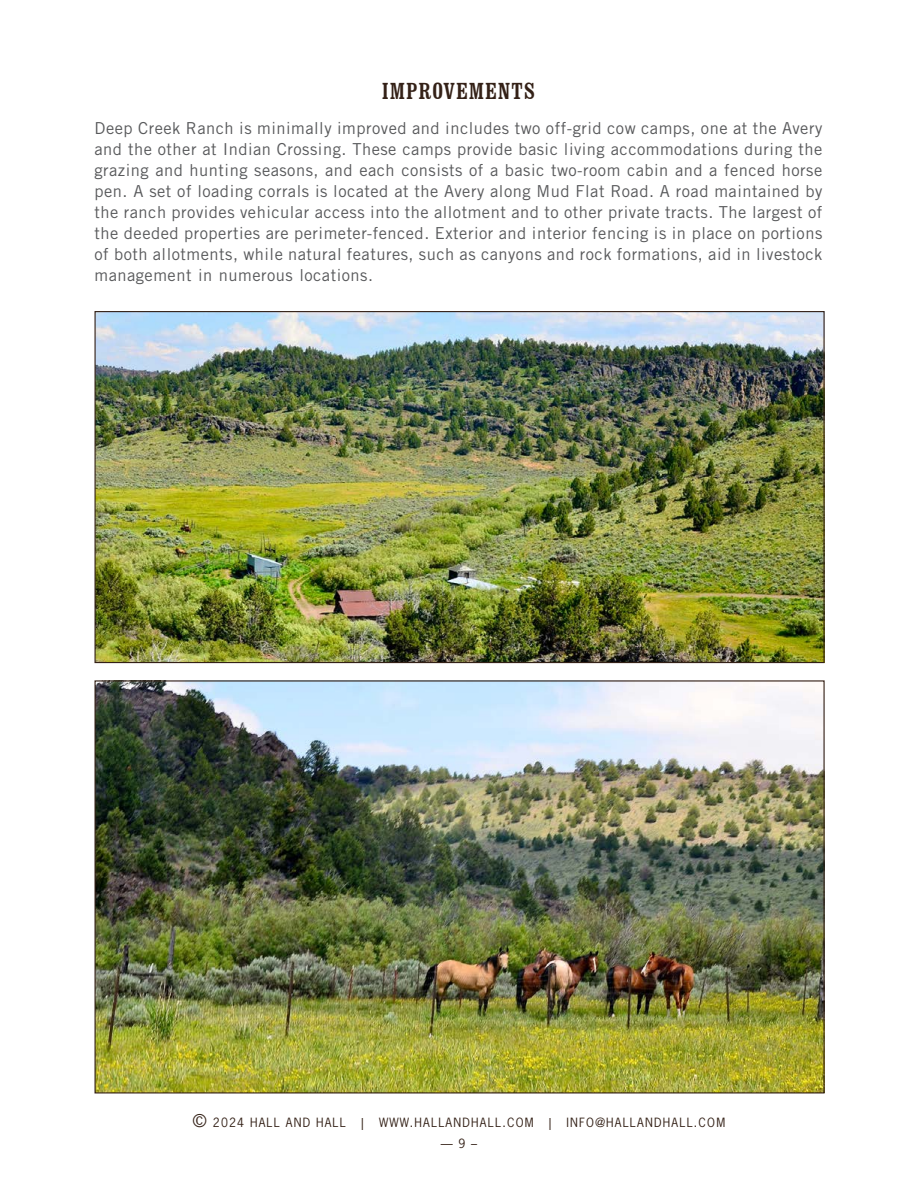
<style>
.page{position:relative;width:918px;height:1188px;background:#fff}
.page>*{position:absolute;margin:0;border:0;box-sizing:border-box;transform-origin:0 0}
.t1{font:condensed 24px "Clarendon BT";letter-spacing:.04em;color:#342117}
.t2{font:16.5px/21px "Trade Gothic LT Std";letter-spacing:.03em;color:#58595b;text-align:justify}
.t3{font:12px "News Gothic Std";letter-spacing:.1em;color:#342117}
.s1{font-size:16.5px}
</style>
<div class="page">
<img style="left:96px;top:313px;width:727px;height:348px">
<img style="left:96px;top:682px;width:727px;height:410px">
<h1 class="t1" style="left:382px;top:76px;width:155px">IMPROVEMENTS</h1>
<p class="t2" style="left:94px;top:117px;width:729px">Deep Creek Ranch is minimally improved and includes two off-grid cow camps, one at the Avery and the other at Indian Crossing. These camps provide basic living accommodations during the grazing and hunting seasons, and each consists of a basic two-room cabin and a fenced horse pen. A set of loading corrals is located at the Avery along Mud Flat Road. A road maintained by the ranch provides vehicular access into the allotment and to other private tracts. The largest of the deeded properties are perimeter-fenced. Exterior and interior fencing is in place on portions of both allotments, while natural features, such as canyons and rock formations, aid in livestock management in numerous locations.</p>
<p class="t3" style="left:193px;top:1115px;width:155px"><span class="s1">©</span> 2024 HALL AND HALL</p>
<p class="t3" style="left:361px;top:1115px;width:4px">|</p>
<p class="t3" style="left:379px;top:1115px;width:156px">WWW.HALLANDHALL.COM</p>
<p class="t3" style="left:549px;top:1115px;width:4px">|</p>
<p class="t3" style="left:567px;top:1115px;width:160px">INFO@HALLANDHALL.COM</p>
<p class="t3" style="left:441px;top:1135px;width:38px">— 9 –</p>
</div>
